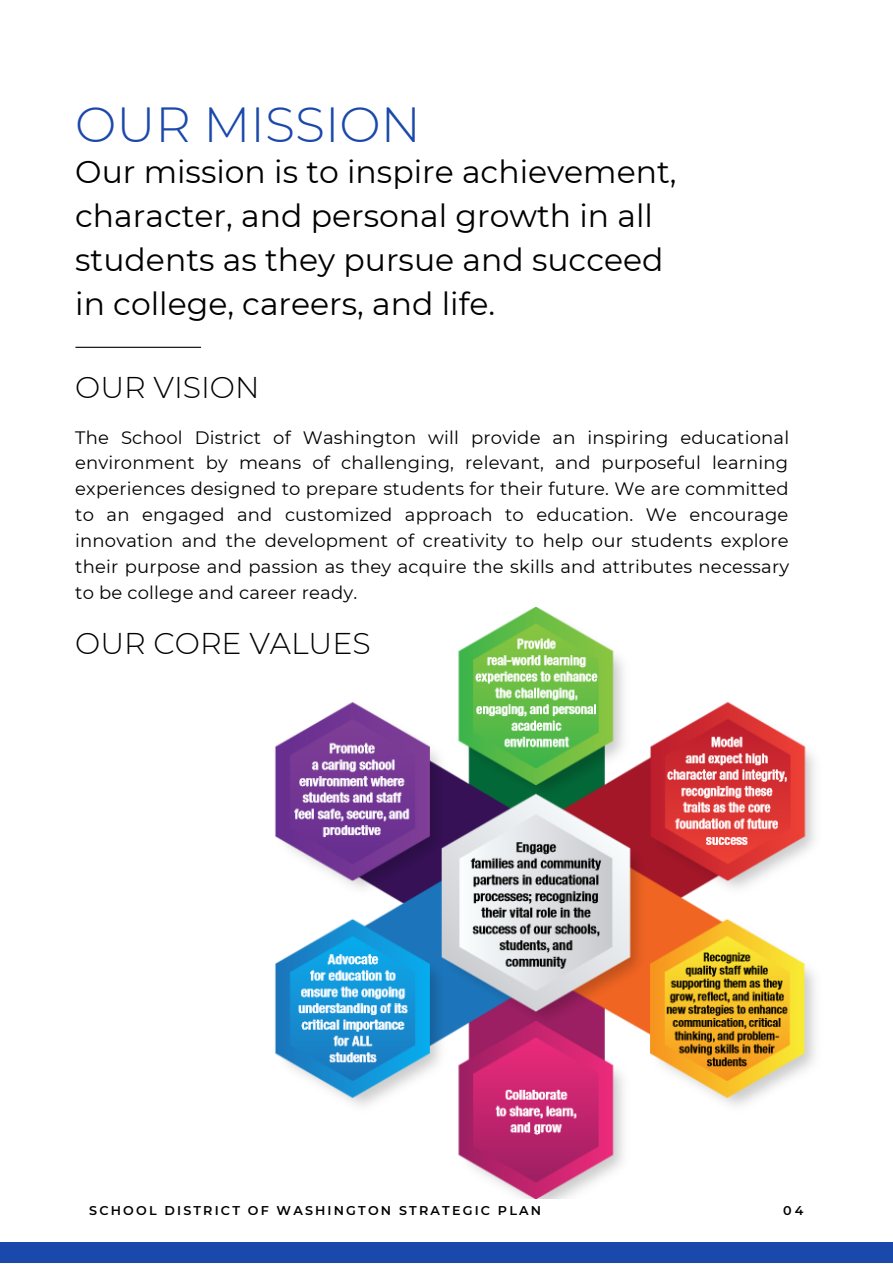
<style>
.page{position:relative;width:893px;height:1264px;background:#fff}
.page>*{position:absolute;margin:0;border:0;box-sizing:border-box;transform-origin:0 0}
.t1{font:300 49.2px "Montserrat";color:#1b48ab}
.t2{font:31.5px/43.8px "Montserrat";color:#000}
.t3{font:300 30px "Montserrat";color:#000}
.t4{font:18px/25.8px "Montserrat";letter-spacing:.01em;color:#000;text-align:justify}
.t5{font:600 12.75px "Montserrat";letter-spacing:.17em;color:#000}
</style>
<div class="page">
<div style="left:0;top:1242px;width:892px;height:20px;background:#1b48ab"></div>
<hr style="left:76px;top:347px;width:125px;height:1px;background:#000">
<img style="left:274px;top:606px;width:541px;height:592px">
<p class="t1" style="left:75px;top:94px;width:347px">OUR MISSION</p>
<p class="t2" style="left:75px;top:150px;width:602px">Our mission is to inspire achievement, character, and personal growth in all students as they pursue and succeed in college, careers, and life.</p>
<p class="t3" style="left:75px;top:369px;width:186px">OUR VISION</p>
<p class="t4" style="left:75px;top:424px;width:715px">The School District of Washington will provide an inspiring educational environment by means of challenging, relevant, and purposeful learning experiences designed to prepare students for their future. We are committed to an engaged and customized approach to education. We encourage innovation and the development of creativity to help our students explore their purpose and passion as they acquire the skills and attributes necessary to be college and career ready.</p>
<p class="t3" style="left:75px;top:625px;width:297px">OUR CORE VALUES</p>
<p class="t5" style="left:89px;top:1202px;width:453px">SCHOOL DISTRICT OF WASHINGTON STRATEGIC PLAN</p>
<p class="t5" style="left:783px;top:1202px;width:22px">04</p>
</div>
